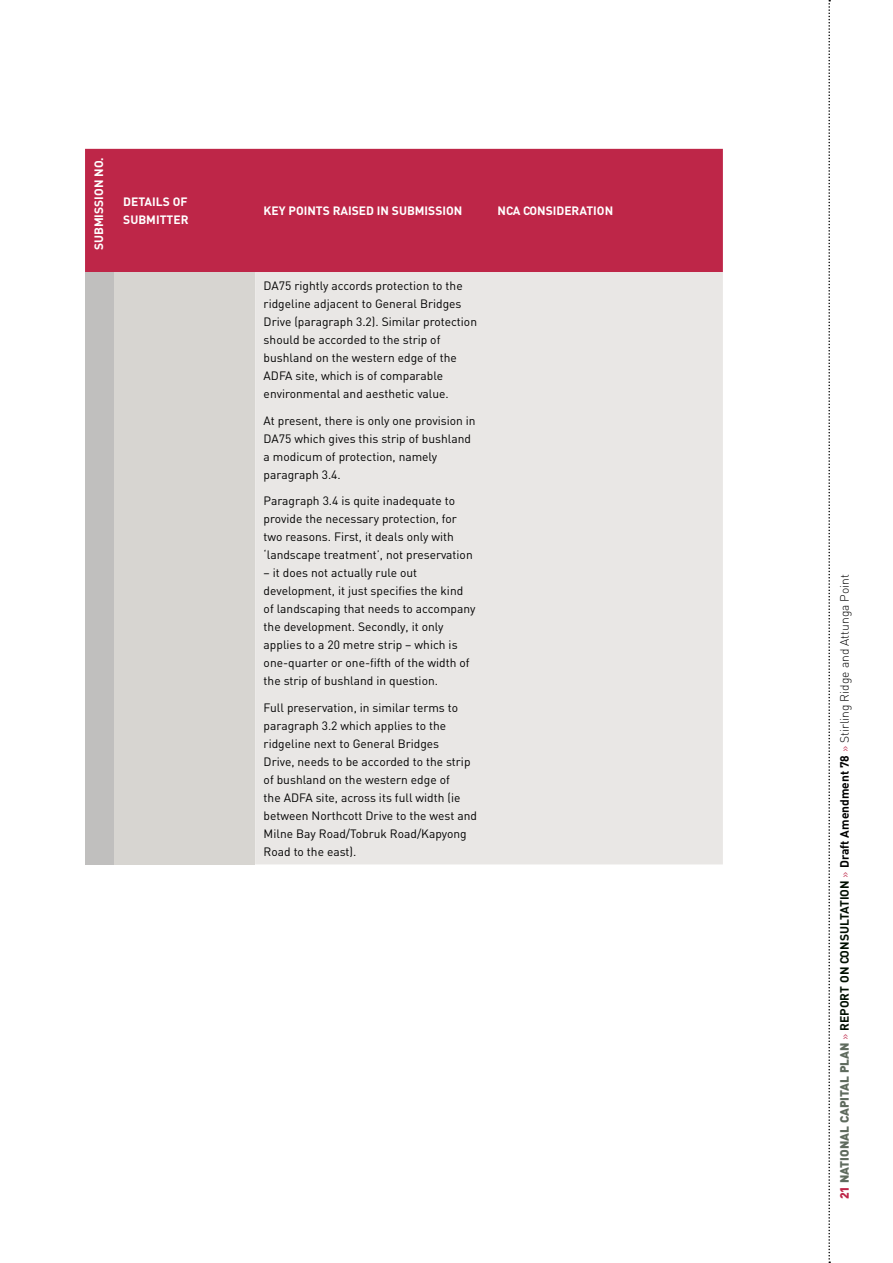
<style>
.page{position:relative;width:893px;height:1263px;background:#fff}
.page>*{position:absolute;margin:0;border:0;box-sizing:border-box;transform-origin:0 0}
.TABLE_BODY{font:12px/18px "DIN";color:#000}
.t1{font:300 12px "DIN";color:#000}
.TABLE_BODY-2{font:700 12px/18px "DIN";color:#fff}
.s1{font-weight:900;color:#be2648}
.s2{font-weight:900;color:#5f6b5e}
.s3{color:#be2648}
.s4{font-weight:700;color:#000f00}
.s5{font-weight:700}
</style>
<div class="page">
<svg style="left:828px;top:0;width:2px;height:1263px"></svg>
<div style="left:85px;top:149px;width:638px;height:123px;background:#be2648"></div>
<div style="left:85px;top:272px;width:30px;height:592px;background:#c0bfbe"></div>
<div style="left:115px;top:272px;width:140px;height:592px;background:#d7d5d1"></div>
<div style="left:255px;top:272px;width:468px;height:592px;background:#e9e7e5"></div>
<p class="TABLE_BODY-2" style="left:90px;top:250px;width:94px;rotate:-90deg">SUBMISSION NO.</p>
<p class="TABLE_BODY-2" style="left:123px;top:193px;width:67px">DETAILS OF<br>SUBMITTER</p>
<p class="TABLE_BODY-2" style="left:264px;top:202px;width:200px">KEY POINTS RAISED IN SUBMISSION</p>
<p class="TABLE_BODY-2" style="left:497px;top:202px;width:117px">NCA CONSIDERATION</p>
<p class="TABLE_BODY" style="left:264px;top:277px;width:215px">DA75 rightly accords protection to the ridgeline adjacent to General Bridges Drive (paragraph 3.2). Similar protection should be accorded to the strip of bushland on the western edge of the ADFA site, which is of comparable environmental and aesthetic value.</p>
<p class="TABLE_BODY" style="left:264px;top:411px;width:213px">At present, there is only one provision in<br>DA75 which gives this strip of bushland a modicum of protection, namely paragraph 3.4.</p>
<p class="TABLE_BODY" style="left:264px;top:492px;width:211px">Paragraph 3.4 is quite inadequate to provide the necessary protection, for two reasons. First, it deals only with ‘landscape treatment’, not preservation</p>
<p class="TABLE_BODY" style="left:264px;top:564px;width:213px">– it does not actually rule out development, it just specifies the kind of landscaping that needs to accompany the development. Secondly, it only applies to a 20 metre strip – which is one-quarter or one-fifth of the width of the strip of bushland in question.</p>
<p class="TABLE_BODY" style="left:264px;top:698px;width:215px">Full preservation, in similar terms to paragraph 3.2 which applies to the ridgeline next to General Bridges<br>Drive, needs to be accorded to the strip of bushland on the western edge of<br>the ADFA site, across its full width (ie between Northcott Drive to the west and Milne Bay Road/Tobruk Road/Kapyong Road to the east).</p>
<p class="t1" style="left:836px;top:1199px;width:626px;rotate:-90deg"><span class="s1">21</span> <span class="s2">NATIONAL CAPITAL PLAN</span> <span class="s3">»</span> <span class="s4">REPORT ON CONSULTATION</span> <span class="s3">»</span> <span class="s5">Draft Amendment 78</span> <span class="s3">»</span> Stirling Ridge and Attunga Point</p>
</div>
